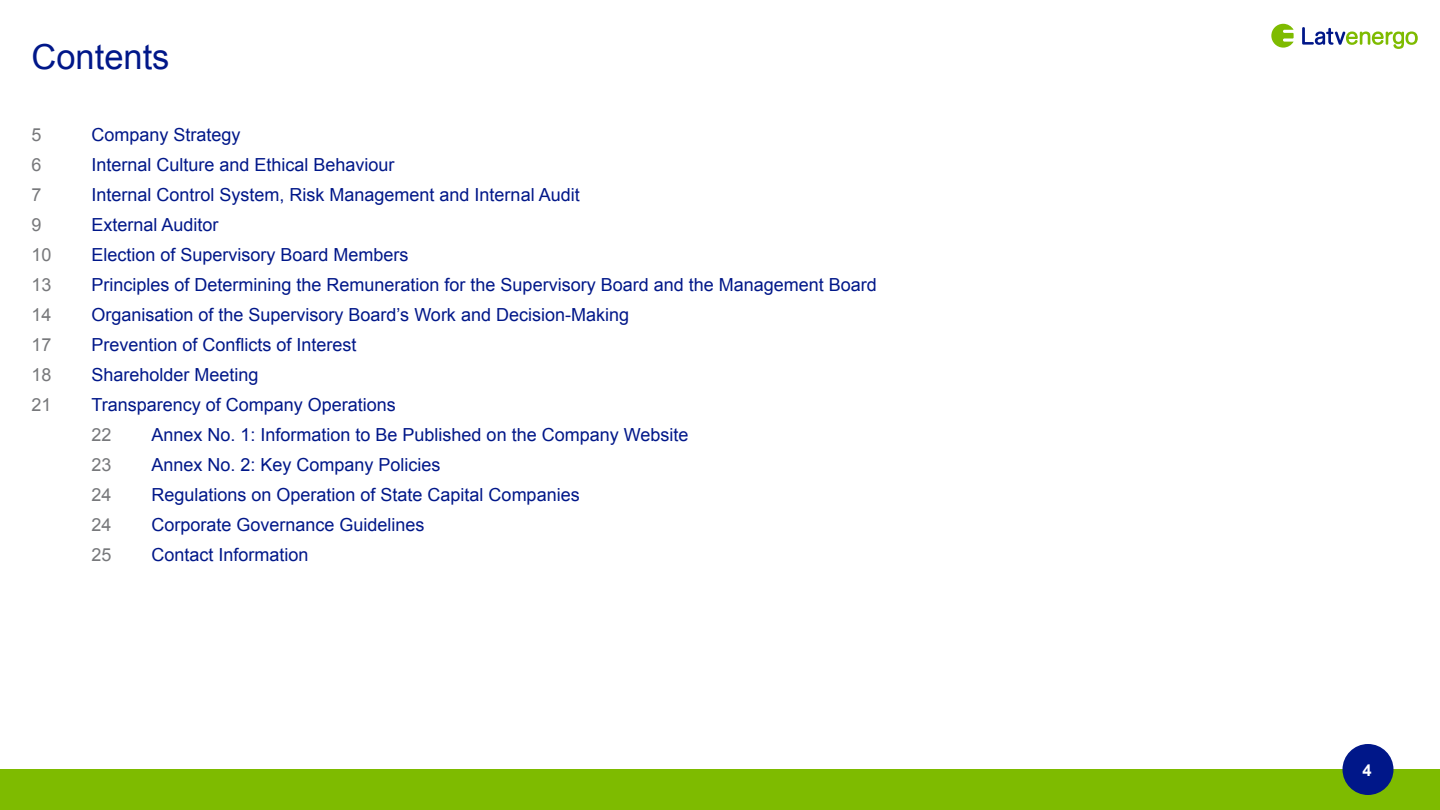
<style>
.page{position:relative;width:1440px;height:810px;background:#fff}
.page>*{position:absolute;margin:0;border:0;box-sizing:border-box;transform-origin:0 0}
.t1{font:34.5px "Arial";color:#001789}
.t2{font:18px "Arial";color:#001789}
.t3{font:18px "Arial";color:#77787b}
.t4{font:700 16.5px "Arial";color:#fff}
</style>
<div class="page">
<svg style="left:1271px;top:24px;width:23px;height:24px"></svg>
<svg style="left:1302px;top:27px;width:116px;height:22px"></svg>
<div style="left:0;top:770px;width:1440px;height:40px;background:#7ebb00"></div>
<div style="left:1342px;top:744px;width:52px;height:51px;background:#001789;border-radius:50%"></div>
<h1 class="t1" style="left:32px;top:34px;width:140px">Contents</h1>
<p class="t3" style="left:32px;top:123px;width:12px">5</p>
<p class="t2" style="left:91px;top:123px;width:151px">Company Strategy</p>
<p class="t3" style="left:32px;top:153px;width:12px">6</p>
<p class="t2" style="left:91px;top:153px;width:305px">Internal Culture and Ethical Behaviour</p>
<p class="t3" style="left:32px;top:183px;width:12px">7</p>
<p class="t2" style="left:91px;top:183px;width:490px">Internal Control System, Risk Management and Internal Audit</p>
<p class="t3" style="left:32px;top:213px;width:12px">9</p>
<p class="t2" style="left:91px;top:213px;width:129px">External Auditor</p>
<p class="t3" style="left:32px;top:243px;width:22px">10</p>
<p class="t2" style="left:91px;top:243px;width:319px">Election of Supervisory Board Members</p>
<p class="t3" style="left:32px;top:273px;width:22px">13</p>
<p class="t2" style="left:91px;top:273px;width:787px">Principles of Determining the Remuneration for the Supervisory Board and the Management Board</p>
<p class="t3" style="left:32px;top:303px;width:22px">14</p>
<p class="t2" style="left:91px;top:303px;width:539px">Organisation of the Supervisory Board’s Work and Decision-Making</p>
<p class="t3" style="left:32px;top:333px;width:22px">17</p>
<p class="t2" style="left:91px;top:333px;width:267px">Prevention of Conflicts of Interest</p>
<p class="t3" style="left:32px;top:363px;width:22px">18</p>
<p class="t2" style="left:91px;top:363px;width:169px">Shareholder Meeting</p>
<p class="t3" style="left:32px;top:393px;width:22px">21</p>
<p class="t2" style="left:91px;top:393px;width:306px">Transparency of Company Operations</p>
<p class="t3" style="left:91px;top:423px;width:22px">22</p>
<p class="t2" style="left:151px;top:423px;width:538px">Annex No. 1: Information to Be Published on the Company Website</p>
<p class="t3" style="left:91px;top:453px;width:22px">23</p>
<p class="t2" style="left:151px;top:453px;width:291px">Annex No. 2: Key Company Policies</p>
<p class="t3" style="left:91px;top:483px;width:22px">24</p>
<p class="t2" style="left:151px;top:483px;width:430px">Regulations on Operation of State Capital Companies</p>
<p class="t3" style="left:91px;top:513px;width:22px">24</p>
<p class="t2" style="left:151px;top:513px;width:275px">Corporate Governance Guidelines</p>
<p class="t3" style="left:91px;top:543px;width:22px">25</p>
<p class="t2" style="left:151px;top:543px;width:159px">Contact Information</p>
<p class="t4" style="left:1363px;top:759px;width:11px">4</p>
</div>
